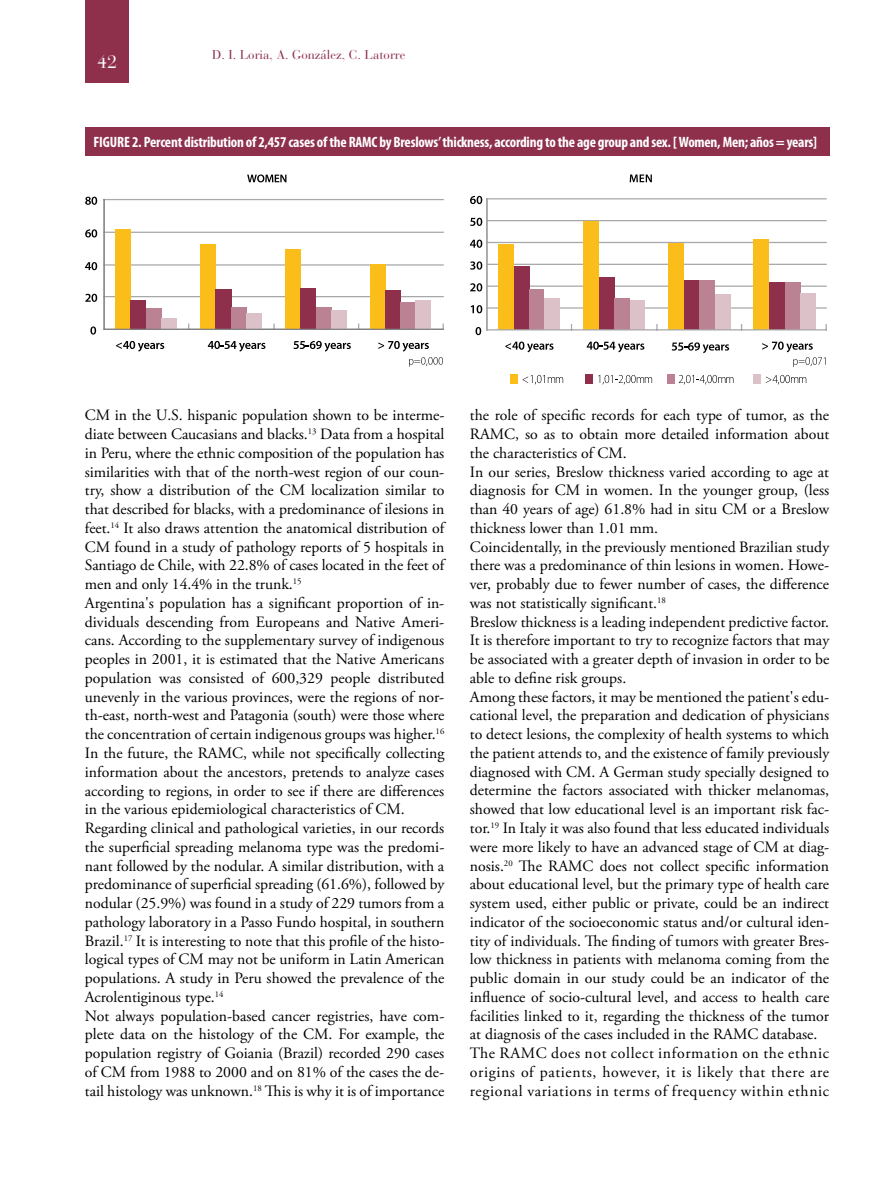
<style>
.page{position:relative;width:893px;height:1191px;background:#fff}
.page>*{position:absolute;margin:0;border:0;box-sizing:border-box;transform-origin:0 0}
.t1{font:18px "Bauer Bodoni";color:#fff}
.t2{font:15.75px/18.8px "Adobe Garamond Pro";color:#000}
.t3{font:700 condensed 15px "Myriad Pro";letter-spacing:-.015em;color:#fff}
.t4{font:12.75px "Bauer Bodoni";color:#8e2f4c}
</style>
<div class="page">
<div style="left:85px;top:0;width:44px;height:82px;background:#8e2f4c"></div>
<div style="left:85px;top:127px;width:744px;height:29px;background:#8e2f4c"></div>
<svg style="left:85px;top:197px;width:12px;height:8px"></svg>
<svg style="left:90px;top:326px;width:6px;height:8px"></svg>
<svg style="left:85px;top:294px;width:12px;height:8px"></svg>
<svg style="left:85px;top:262px;width:12px;height:8px"></svg>
<svg style="left:85px;top:229px;width:12px;height:8px"></svg>
<svg style="left:116px;top:341px;width:48px;height:10px"></svg>
<svg style="left:208px;top:341px;width:57px;height:10px"></svg>
<svg style="left:293px;top:341px;width:58px;height:10px"></svg>
<svg style="left:378px;top:341px;width:51px;height:10px"></svg>
<svg style="left:247px;top:174px;width:39px;height:8px"></svg>
<svg style="left:409px;top:357px;width:34px;height:10px"></svg>
<svg style="left:103px;top:198px;width:341px;height:132px"></svg>
<hr style="left:487px;top:307px;width:339px;height:2px;background:#a7a8aa">
<hr style="left:487px;top:285px;width:339px;height:2px;background:#a7a8aa">
<hr style="left:487px;top:242px;width:339px;height:1px;background:#a7a8aa">
<hr style="left:487px;top:198px;width:339px;height:1px;background:#a7a8aa">
<hr style="left:487px;top:220px;width:339px;height:1px;background:#a7a8aa">
<hr style="left:487px;top:264px;width:339px;height:1px;background:#a7a8aa">
<div style="left:498px;top:244px;width:16px;height:86px;background:#fbbd1a"></div>
<div style="left:584px;top:221px;width:15px;height:109px;background:#fbbd1a"></div>
<div style="left:669px;top:243px;width:15px;height:87px;background:#fbbd1a"></div>
<div style="left:754px;top:239px;width:15px;height:91px;background:#fbbd1a"></div>
<div style="left:514px;top:266px;width:16px;height:64px;background:#8e2f4c"></div>
<div style="left:599px;top:278px;width:16px;height:52px;background:#8e2f4c"></div>
<div style="left:684px;top:281px;width:16px;height:49px;background:#8e2f4c"></div>
<div style="left:769px;top:283px;width:16px;height:47px;background:#8e2f4c"></div>
<div style="left:530px;top:289px;width:14px;height:41px;background:#bb8294"></div>
<div style="left:615px;top:298px;width:15px;height:32px;background:#bb8294"></div>
<div style="left:700px;top:281px;width:15px;height:49px;background:#bb8294"></div>
<div style="left:785px;top:283px;width:15px;height:47px;background:#bb8294"></div>
<div style="left:544px;top:298px;width:16px;height:32px;background:#ddc1c9"></div>
<div style="left:630px;top:301px;width:15px;height:29px;background:#ddc1c9"></div>
<div style="left:715px;top:294px;width:16px;height:36px;background:#ddc1c9"></div>
<div style="left:800px;top:293px;width:16px;height:37px;background:#ddc1c9"></div>
<hr style="left:486px;top:199px;width:1px;height:131px;background:#a7a8aa">
<hr style="left:487px;top:329px;width:339px;height:1px;background:#a7a8aa">
<svg style="left:475px;top:327px;width:6px;height:8px"></svg>
<svg style="left:471px;top:305px;width:11px;height:8px"></svg>
<svg style="left:470px;top:283px;width:12px;height:8px"></svg>
<svg style="left:470px;top:240px;width:12px;height:8px"></svg>
<svg style="left:470px;top:196px;width:12px;height:8px"></svg>
<svg style="left:470px;top:218px;width:12px;height:8px"></svg>
<svg style="left:470px;top:261px;width:12px;height:9px"></svg>
<svg style="left:505px;top:341px;width:48px;height:11px"></svg>
<svg style="left:587px;top:341px;width:57px;height:11px"></svg>
<svg style="left:672px;top:342px;width:57px;height:11px"></svg>
<div style="left:510px;top:375px;width:8px;height:9px;background:#fbbd1a"></div>
<div style="left:586px;top:375px;width:7px;height:9px;background:#8e2f4c"></div>
<div style="left:667px;top:375px;width:7px;height:9px;background:#bb8294"></div>
<div style="left:754px;top:375px;width:7px;height:9px;background:#ddc1c9"></div>
<svg style="left:523px;top:375px;width:40px;height:9px"></svg>
<svg style="left:598px;top:375px;width:54px;height:9px"></svg>
<svg style="left:679px;top:375px;width:54px;height:9px"></svg>
<svg style="left:766px;top:375px;width:40px;height:9px"></svg>
<svg style="left:762px;top:341px;width:64px;height:26px"></svg>
<svg style="left:630px;top:174px;width:22px;height:8px"></svg>
<p class="t1" style="left:97px;top:51px;width:22px">42</p>
<p class="t4" style="left:212px;top:47px;width:195px">D. I. Loria, A. González, C. Latorre</p>
<p class="t3" style="left:94px;top:133px;width:725px">FIGURE 2. Percent distribution of 2,457 cases of the RAMC by Breslows’ thickness, according to the age group and sex. [ Women, Men; años = years]</p>
<p class="t2" style="left:85px;top:406px;width:361px">CM in the U.S. hispanic population shown to be interme&shy;diate between Caucasians and blacks.<sup>13</sup> Data from a hospital in Peru, where the ethnic composition of the population has similarities with that of the north-west region of our coun&shy;try, show a distribution of the CM localization similar to that described for blacks, with a predominance of ilesions in feet.<sup>14</sup> It also draws attention the anatomical distribution of CM found in a study of pathology reports of 5 hospitals in Santiago de Chile, with 22.8% of cases located in the feet of men and only 14.4% in the trunk.<sup>15<br></sup>Argentina's population has a significant proportion of in&shy;dividuals descending from Europeans and Native Ameri&shy;cans. According to the supplementary survey of indigenous peoples in 2001, it is estimated that the Native Americans population was consisted of 600,329 people distributed unevenly in the various provinces, were the regions of nor&shy;th-east, north-west and Patagonia (south) were those where the concentration of certain indigenous groups was higher.<sup>16<br></sup>In the future, the RAMC, while not specifically collecting information about the ancestors, pretends to analyze cases according to regions, in order to see if there are differences in the various epidemiological characteristics of CM.<br>Regarding clinical and pathological varieties, in our records the superficial spreading melanoma type was the predomi&shy;nant followed by the nodular. A similar distribution, with a predominance of superficial spreading (61.6%), followed by nodular (25.9%) was found in a study of 229 tumors from a pathology laboratory in a Passo Fundo hospital, in southern Brazil.<sup>17</sup> It is interesting to note that this profile of the histo&shy;logical types of CM may not be uniform in Latin American populations. A study in Peru showed the prevalence of the Acrolentiginous type.<sup>14<br></sup>Not always population-based cancer registries, have com&shy;plete data on the histology of the CM. For example, the population registry of Goiania (Brazil) recorded 290 cases of CM from 1988 to 2000 and on 81% of the cases the de&shy;tail histology was unknown.<sup>18</sup> This is why it is of importance</p>
<p class="t2" style="left:470px;top:406px;width:361px">the role of specific records for each type of tumor, as the RAMC, so as to obtain more detailed information about the characteristics of CM.<br>In our series, Breslow thickness varied according to age at diagnosis for CM in women. In the younger group, (less than 40 years of age) 61.8% had in situ CM or a Breslow thickness lower than 1.01 mm.<br>Coincidentally, in the previously mentioned Brazilian study there was a predominance of thin lesions in women. Howe&shy;ver, probably due to fewer number of cases, the difference was not statistically significant.<sup>18<br></sup>Breslow thickness is a leading independent predictive factor.<br>It is therefore important to try to recognize factors that may be associated with a greater depth of invasion in order to be able to define risk groups.<br>Among these factors, it may be mentioned the patient's edu&shy;cational level, the preparation and dedication of physicians to detect lesions, the complexity of health systems to which the patient attends to, and the existence of family previously diagnosed with CM. A German study specially designed to determine the factors associated with thicker melanomas, showed that low educational level is an important risk fac&shy;tor.<sup>19</sup> In Italy it was also found that less educated individuals were more likely to have an advanced stage of CM at diag&shy;nosis.<sup>20</sup> The RAMC does not collect specific information about educational level, but the primary type of health care system used, either public or private, could be an indirect indicator of the socioeconomic status and/or cultural iden&shy;tity of individuals. The finding of tumors with greater Bres&shy;low thickness in patients with melanoma coming from the public domain in our study could be an indicator of the influence of socio-cultural level, and access to health care facilities linked to it, regarding the thickness of the tumor at diagnosis of the cases included in the RAMC database.<br>The RAMC does not collect information on the ethnic origins of patients, however, it is likely that there are regional variations in terms of frequency within ethnic</p>
</div>
